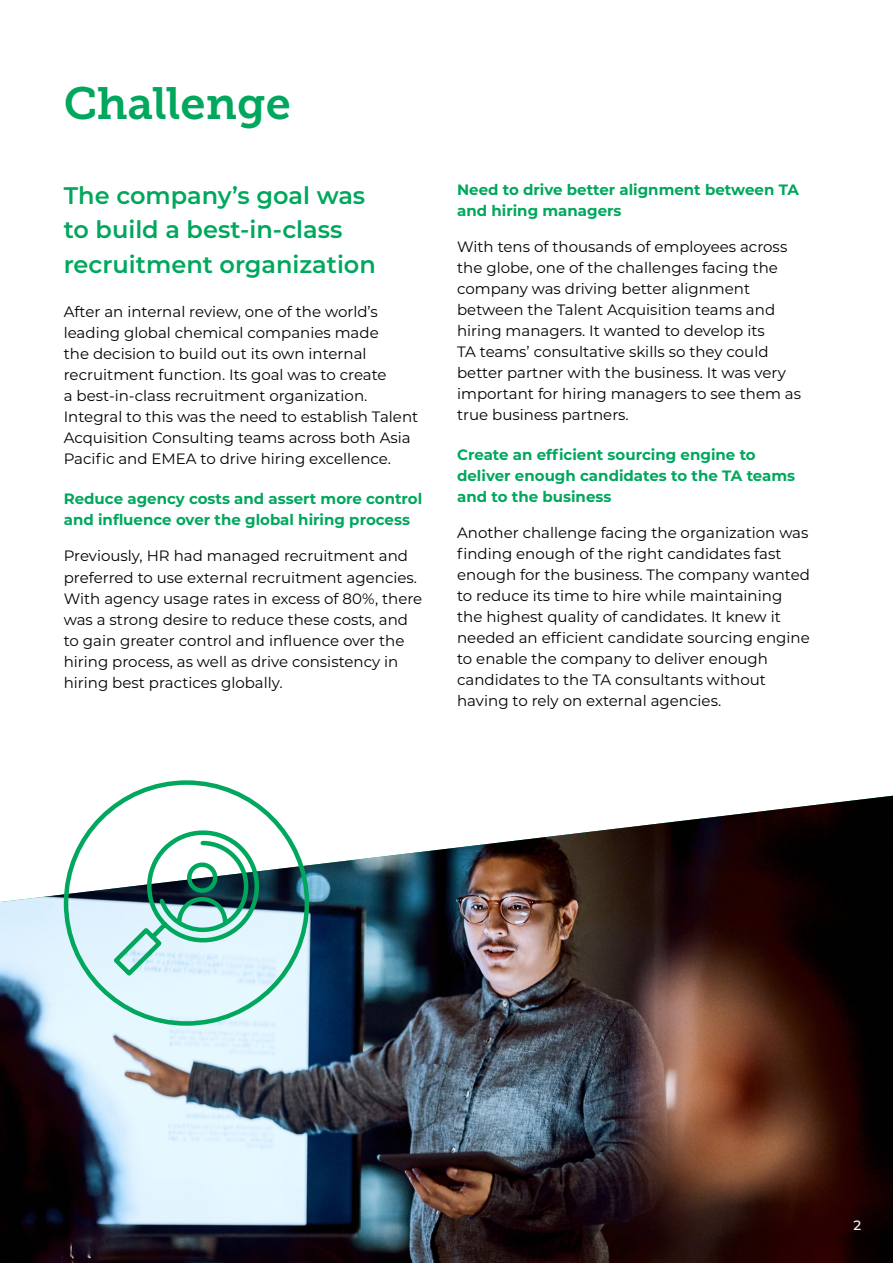
<style>
.page{position:relative;width:893px;height:1263px;background:#fff}
.page>*{position:absolute;margin:0;border:0;box-sizing:border-box;transform-origin:0 0}
.t1{font:45px "Museo Slab 700";color:#00a75d}
.t2{font:600 24px/34.5px "Montserrat";color:#00a75d}
.t3{font:15px/21px "Montserrat";color:#000}
.t4{font:700 15px/21px "Montserrat";color:#00a75d}
.t5{font:500 13.5px "Montserrat";color:#fff}
</style>
<div class="page">
<img style="left:0;top:796px;width:893px;height:467px">
<svg style="left:62px;top:780px;width:249px;height:248px"></svg>
<h1 class="t1" style="left:64px;top:78px;width:228px">Challenge</h1>
<h2 class="t2" style="left:64px;top:177px;width:314px">The company’s goal was to build a best-in-class recruitment organization</h2>
<p class="t3" style="left:64px;top:301px;width:356px">After an internal review, one of the world’s leading global chemical companies made<br>the decision to build out its own internal recruitment function. Its goal was to create<br>a best-in-class recruitment organization.<br>Integral to this was the need to establish Talent Acquisition Consulting teams across both Asia Pacific and EMEA to drive hiring excellence.</p>
<p class="t4" style="left:64px;top:488px;width:360px">Reduce agency costs and assert more control and influence over the global hiring process</p>
<p class="t3" style="left:64px;top:545px;width:360px">Previously, HR had managed recruitment and preferred to use external recruitment agencies.<br>With agency usage rates in excess of 80%, there was a strong desire to reduce these costs, and to gain greater control and influence over the hiring process, as well as drive consistency in hiring best practices globally.</p>
<p class="t4" style="left:457px;top:178px;width:343px">Need to drive better alignment between TA and hiring managers</p>
<p class="t3" style="left:457px;top:236px;width:345px">With tens of thousands of employees across the globe, one of the challenges facing the company was driving better alignment between the Talent Acquisition teams and hiring managers. It wanted to develop its<br>TA teams’ consultative skills so they could better partner with the business. It was very important for hiring managers to see them as true business partners.</p>
<p class="t4" style="left:457px;top:444px;width:339px">Create an efficient sourcing engine to deliver enough candidates to the TA teams and to the business</p>
<p class="t3" style="left:457px;top:522px;width:354px">Another challenge facing the organization was finding enough of the right candidates fast enough for the business. The company wanted to reduce its time to hire while maintaining the highest quality of candidates. It knew it needed an efficient candidate sourcing engine to enable the company to deliver enough candidates to the TA consultants without having to rely on external agencies.</p>
<p class="t5" style="left:853px;top:1215px;width:9px">2</p>
</div>
